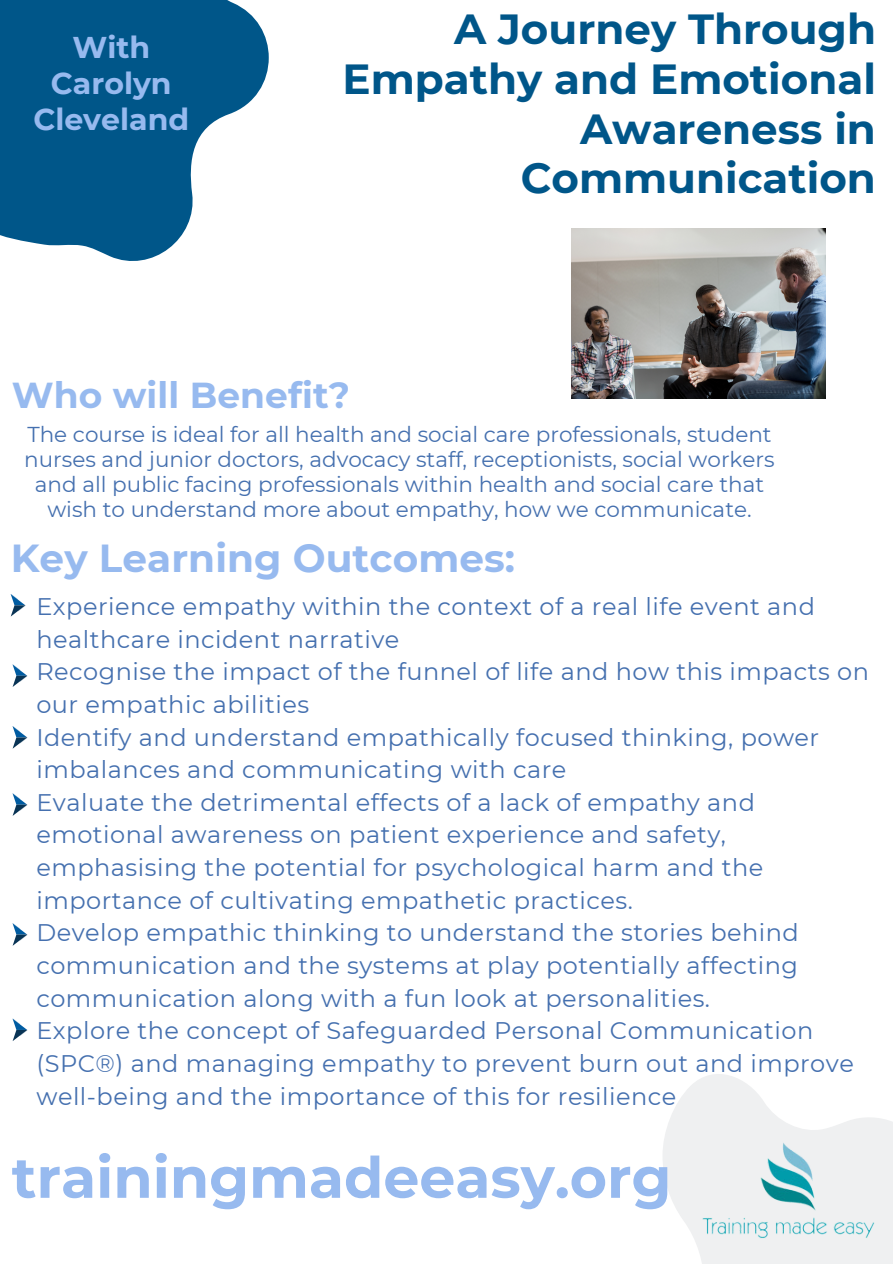
<style>
.page{position:relative;width:894px;height:1264px;background:#fff}
.page>*{position:absolute;margin:0;border:0;box-sizing:border-box;transform-origin:0 0}
.t1{font:700 56.85px "Montserrat";color:#97baef}
.t2{font:700 42px/49.5px "Montserrat";color:#005689;text-align:right}
.t3{font:700 39px "Montserrat";color:#97baef}
.t4{font:700 36px "Montserrat";letter-spacing:.005em;color:#97baef}
.t5{font:700 30px/36px "Montserrat";color:#97baef;text-align:center}
.t6{font:24px/32.7px "Montserrat";letter-spacing:.02em;color:#4570af}
.t7{font:21.45px/25.2px "Montserrat";color:#4570af;text-align:center}
</style>
<div class="page">
<svg style="left:0;top:0;width:268px;height:261px;fill:#005689"></svg>
<div style="left:658px;top:1065px;width:235px;height:198px;background:linear-gradient(to bottom,#f7f7f8,#f5f5f6)"></div>
<img style="left:698px;top:1099px;width:180px;height:164px">
<svg style="left:11px;top:594px;width:14px;height:22px"></svg>
<svg style="left:13px;top:664px;width:14px;height:23px"></svg>
<svg style="left:13px;top:726px;width:14px;height:22px"></svg>
<svg style="left:13px;top:793px;width:14px;height:23px"></svg>
<svg style="left:13px;top:923px;width:14px;height:22px"></svg>
<svg style="left:13px;top:1018px;width:14px;height:23px"></svg>
<img style="left:571px;top:228px;width:254px;height:170px">
<h2 class="t5" style="left:33px;top:29px;width:157px">With<br>Carolyn<br>Cleveland</h2>
<p class="t2" style="left:342px;top:5px;width:534px">A Journey Through<br>Empathy and Emotional<br>Awareness in<br>Communication</p>
<h3 class="t4" style="left:12px;top:373px;width:340px">Who will Benefit?</h3>
<h2 class="t7" style="left:24px;top:421px;width:751px">The course is ideal for all health and social care professionals, student nurses and junior doctors, advocacy staff, receptionists, social workers and all public facing professionals within health and social care that wish to understand more about empathy, how we communicate.</h2>
<p class="t3" style="left:11px;top:534px;width:506px">Key Learning Outcomes:</p>
<h4 class="t6" style="left:36px;top:590px;width:833px">Experience empathy within the context of a real life event and healthcare incident narrative<br>Recognise the impact of the funnel of life and how this impacts on our empathic abilities<br>Identify and understand empathically focused thinking, power imbalances and communicating with care<br>Evaluate the detrimental effects of a lack of empathy and emotional awareness on patient experience and safety, emphasising the potential for psychological harm and the importance of cultivating empathetic practices.<br>Develop empathic thinking to understand the stories behind communication and the systems at play potentially affecting communication along with a fun look at personalities.<br>Explore the concept of Safeguarded Personal Communication (SPC®) and managing empathy to prevent burn out and improve well-being and the importance of this for resilience</h4>
<p class="t1" style="left:12px;top:1142px;width:661px">trainingmadeeasy.org</p>
</div>
